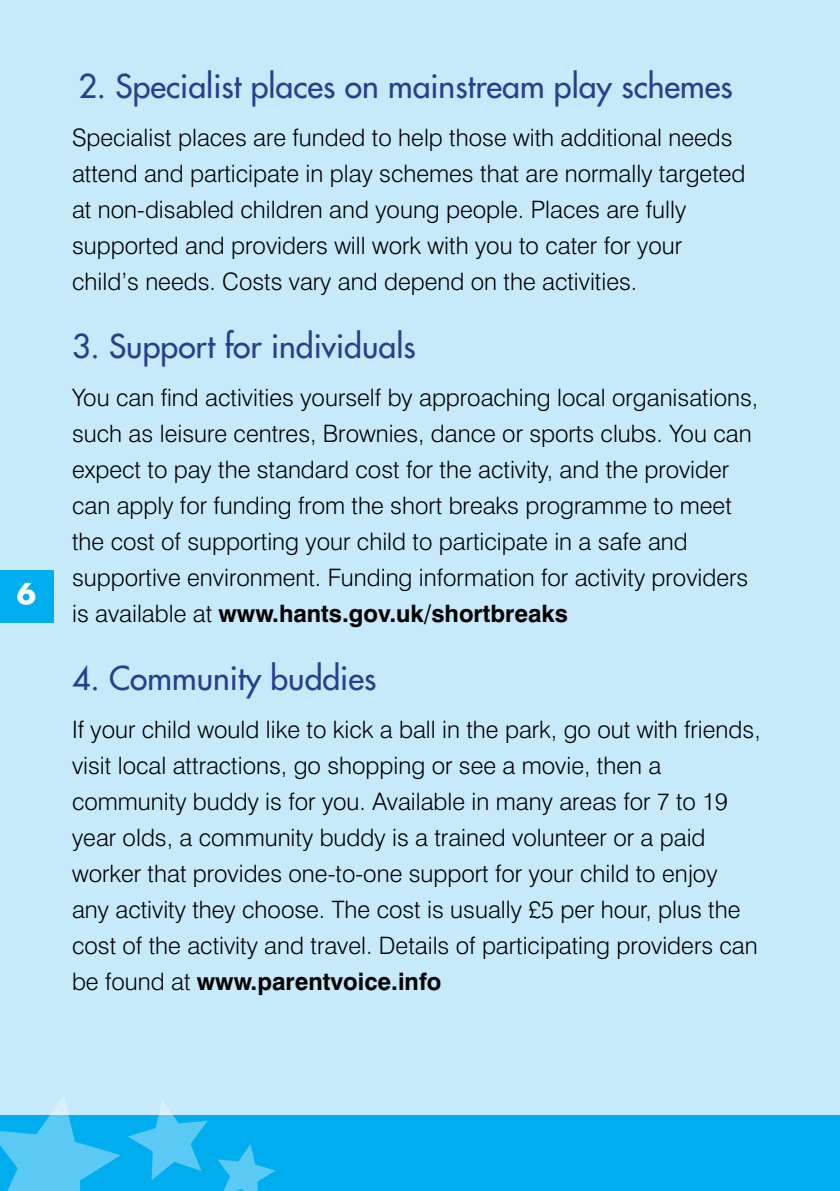
<style>
.page{position:relative;width:840px;height:1191px;background:#fff}
.page>*{position:absolute;margin:0;border:0;box-sizing:border-box;transform-origin:0 0}
.t1{font:32px "Futura";color:#25408f}
.t2{font:700 28px "Futura";color:#fff}
.t3{font:300 24px/36px "Swiss 721 BT";color:#000}
.s1{font-weight:700}
</style>
<div class="page">
<div style="left:0;top:0;width:839px;height:1115px;background:#c7eafb"></div>
<div style="left:0;top:1115px;width:839px;height:76px;background:#00aeef"></div>
<svg style="left:0;top:1096px;width:121px;height:95px"></svg>
<svg style="left:128px;top:1101px;width:79px;height:79px"></svg>
<svg style="left:217px;top:1144px;width:58px;height:47px"></svg>
<div style="left:0;top:570px;width:53px;height:52px;background:#00aeef"></div>
<p class="t2" style="left:17px;top:574px;width:21px">6</p>
<h1 class="t1" style="left:78px;top:65px;width:655px">2. Specialist places on mainstream play schemes</h1>
<p class="t3" style="left:72px;top:119px;width:674px">Specialist places are funded to help those with additional needs attend and participate in play schemes that are normally targeted at non-disabled children and young people. Places are fully supported and providers will work with you to cater for your child’s needs. Costs vary and depend on the activities.</p>
<h1 class="t1" style="left:72px;top:325px;width:345px">3. Support for individuals</h1>
<p class="t3" style="left:72px;top:379px;width:687px">You can find activities yourself by approaching local organisations, such as leisure centres, Brownies, dance or sports clubs. You can expect to pay the standard cost for the activity, and the provider can apply for funding from the short breaks programme to meet the cost of supporting your child to participate in a safe and supportive environment. Funding information for activity providers is available at <span class="s1">www.hants.gov.uk/shortbreaks</span></p>
<h1 class="t1" style="left:72px;top:657px;width:305px">4. Community buddies</h1>
<p class="t3" style="left:72px;top:711px;width:689px">If your child would like to kick a ball in the park, go out with friends, visit local attractions, go shopping or see a movie, then a community buddy is for you. Available in many areas for 7 to 19 year olds, a community buddy is a trained volunteer or a paid worker that provides one-to-one support for your child to enjoy<br>any activity they choose. The cost is usually £5 per hour, plus the cost of the activity and travel. Details of participating providers can be found at <span class="s1">www.parentvoice.info</span></p>
</div>
